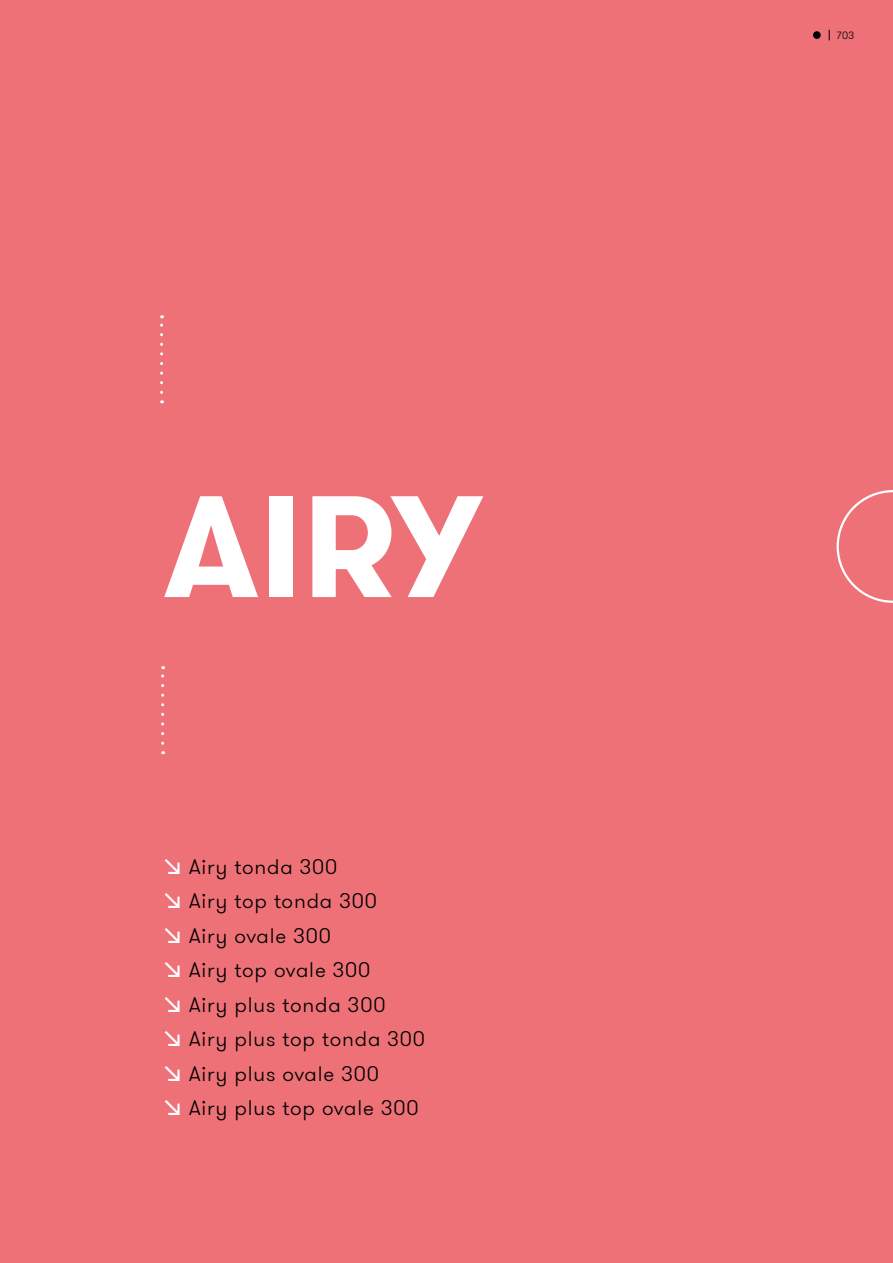
<style>
.page{position:relative;width:893px;height:1263px;background:#ee7177}
.page>*{position:absolute;margin:0;border:0;box-sizing:border-box;transform-origin:0 0}
.t1{font:700 144px "GT Walsheim Pro";color:#fff}
.t2{font:300 21px/34.5px "GT Walsheim Pro";letter-spacing:.04em;color:#000}
.t3{font:300 10.5px "GT Walsheim Pro";color:#000}
.s1{font-family:"Lombardo 2023";font-weight:400;color:#fff}
</style>
<div class="page">
<svg style="left:837px;top:490px;width:56px;height:113px"></svg>
<div style="left:813px;top:31px;width:8px;height:8px;background:#000;border-radius:50%"></div>
<svg style="left:160px;top:315px;width:3px;height:77px"></svg>
<svg style="left:161px;top:666px;width:3px;height:77px"></svg>
<h1 class="t1" style="left:164px;top:453px;width:321px">AIRY</h1>
<p class="t2" style="left:163px;top:850px;width:264px"><span class="s1">Ê</span> Airy tonda 300<br><span class="s1">Ê</span> Airy top tonda 300<br><span class="s1">Ê</span> Airy ovale 300<br><span class="s1">Ê</span> Airy top ovale 300<br><span class="s1">Ê</span> Airy plus tonda 300<br><span class="s1">Ê</span> Airy plus top tonda 300<br><span class="s1">Ê</span> Airy plus ovale 300<br><span class="s1">Ê</span> Airy plus top ovale 300</p>
<p class="t3" style="left:837px;top:29px;width:19px">703</p>
</div>
